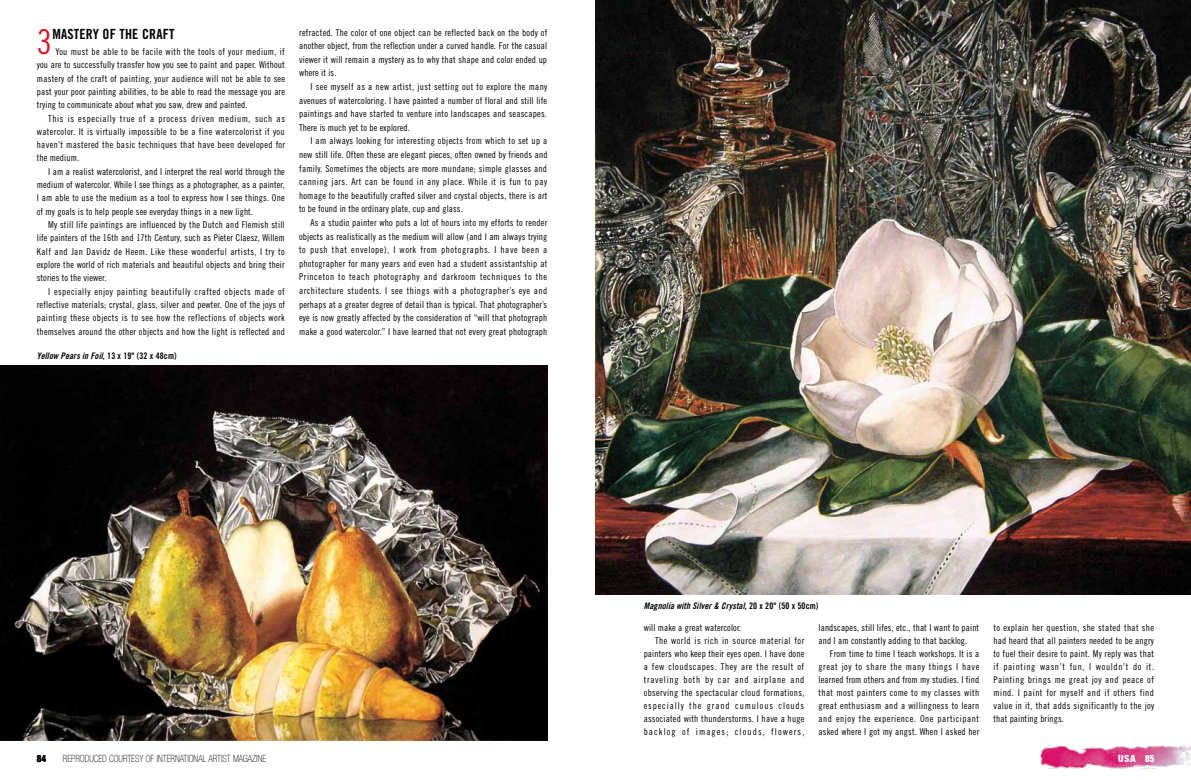
<style>
.page{position:relative;width:1191px;height:780px;background:#fff}
.page>*{position:absolute;margin:0;border:0;box-sizing:border-box;transform-origin:0 0}
.t1{font:34.3px "Trade Gothic Cond Eighteen";color:#d81826}
.t2{font:14px "Trade Gothic Bold Cond Twenty";letter-spacing:.01em;color:#000}
.t3{font:100 condensed 10px "Helvetica Neue";color:#000;scale:.9 1}
.t4{font:900 condensed 10px "Helvetica Neue";color:#fffefe}
.t5{font:800 condensed 10px "Helvetica Neue";color:#000;scale:.9 1}
.t6{font:9.4px/13.6px "Trade Gothic Cond Eighteen";letter-spacing:.015em;color:#000;text-align:justify}
.t7{font:9.4px "Trade Gothic Cond Eighteen";letter-spacing:.035em;color:#000}
.t8{font:9.4px "Trade Gothic Cond Eighteen";letter-spacing:.055em;color:#000}
.t9{font:9.4px "Trade Gothic Cond Eighteen";letter-spacing:.05em;color:#000}
.t10{font:9.4px "Trade Gothic Cond Eighteen";letter-spacing:.075em;color:#000}
.t11{font:9.4px "Trade Gothic Cond Eighteen";letter-spacing:.095em;color:#000}
.t12{font:9.4px "Trade Gothic Cond Eighteen";letter-spacing:.115em;color:#000}
.t13{font:9px "Trade Gothic Bold Cond Twenty Obl";letter-spacing:.01em;color:#000}
.s1{font-family:"Trade Gothic Bold Cond Twenty"}
</style>
<div class="page">
<img style="left:1039px;top:745px;width:152px;height:23px">
<img style="left:595px;top:0;width:596px;height:594px">
<img style="left:0;top:366px;width:547px;height:374px">
<h1 class="t1" style="left:37px;top:21px;width:17px">3</h1>
<h2 class="t2" style="left:52px;top:26px;width:122px">Mastery of the Craft</h2>
<p class="t6" style="left:37px;top:45px;width:250px;line-height:13.3px;text-indent:19px">You must be able to be facile with the tools of your medium, if you are to successfully transfer how you see to paint and paper. Without mastery of the craft of painting, your audience will not be able to see past your poor painting abilities, to be able to read the message you are trying to communicate about what you saw, drew and painted.</p>
<p class="t6" style="left:37px;top:111px;width:250px;line-height:13.3px;text-indent:11px">This is especially true of a process driven medium, such as watercolor. It is virtually impossible to be a fine watercolorist if you haven’t mastered the basic techniques that have been developed for the medium.</p>
<p class="t6" style="left:37px;top:165px;width:249px;line-height:13.3px;text-indent:11px">I am a realist watercolorist, and I interpret the real world through the medium of watercolor. While I see things as a photographer, as a painter, I am able to use the medium as a tool to express how I see things. One of my goals is to help people see everyday things in a new light.</p>
<p class="t6" style="left:37px;top:218px;width:249px;line-height:13.3px;text-indent:11px">My still life paintings are influenced by the Dutch and Flemish still life painters of the 16th and 17th Century, such as Pieter Claesz, Willem Kalf and Jan Davidz de Heem. Like these wonderful artists, I try to explore the world of rich materials and beautiful objects and bring their stories to the viewer.</p>
<p class="t6" style="left:37px;top:284px;width:250px;line-height:13.3px;text-indent:11px">I especially enjoy painting beautifully crafted objects made of reflective materials; crystal, glass, silver and pewter. One of the joys of painting these objects is to see how the reflections of objects work themselves around the other objects and how the light is reflected and</p>
<p class="t13" style="left:37px;top:351px;width:141px">Yellow Pears in Foil<span class="s1">, 13 x 19" (32 x 48cm)</span></p>
<p class="t6" style="left:299px;top:25px;width:250px">refracted. The color of one object can be reflected back on the body of another object, from the reflection under a curved handle. For the casual viewer it will remain a mystery as to why that shape and color ended up where it is.</p>
<p class="t6" style="left:299px;top:80px;width:250px;text-indent:11px">I see myself as a new artist, just setting out to explore the many avenues of watercoloring. I have painted a number of floral and still life paintings and have started to venture into landscapes and seascapes.<br>There is much yet to be explored.</p>
<p class="t6" style="left:299px;top:134px;width:250px;text-indent:11px">I am always looking for interesting objects from which to set up a new still life. Often these are elegant pieces, often owned by friends and family. Sometimes the objects are more mundane; simple glasses and canning jars. Art can be found in any place. While it is fun to pay homage to the beautifully crafted silver and crystal objects, there is art to be found in the ordinary plate, cup and glass.</p>
<p class="t6" style="left:299px;top:216px;width:250px;text-indent:11px">As a studio painter who puts a lot of hours into my efforts to render objects as realistically as the medium will allow (and I am always trying to push that envelope), I work from photographs. I have been a photographer for many years and even had a student assistantship at Princeton to teach photography and darkroom techniques to the architecture students. I see things with a photographer’s eye and perhaps at a greater degree of detail than is typical. That photographer’s eye is now greatly affected by the consideration of “will that photograph make a good watercolor.” I have learned that not every great photograph</p>
<p class="t13" style="left:644px;top:600px;width:176px">Magnolia with Silver &amp; Crystal<span class="s1">, 20 x 20" (50 x 50cm)</span></p>
<p class="t6" style="left:643px;top:621px;width:99px">will make a great watercolor.</p>
<p class="t9" style="left:655px;top:635px;width:151px">The world is rich in source material for</p>
<p class="t6" style="left:643px;top:647px;width:162px">painters who keep their eyes open. I have done</p>
<p class="t8" style="left:643px;top:661px;width:162px">a few cloudscapes. They are the result of</p>
<p class="t10" style="left:643px;top:674px;width:162px">traveling both by car and airplane and</p>
<p class="t7" style="left:643px;top:687px;width:162px">observing the spectacular cloud formations,</p>
<p class="t11" style="left:643px;top:700px;width:162px">especially the grand cumulous clouds</p>
<p class="t6" style="left:643px;top:712px;width:162px">associated with thunderstorms. I have a huge</p>
<p class="t12" style="left:643px;top:726px;width:162px">backlog of images; clouds, flowers,</p>
<p class="t6" style="left:818px;top:621px;width:162px;line-height:13px">landscapes, still lifes, etc., that I want to paint and I am constantly adding to that backlog.</p>
<p class="t6" style="left:818px;top:647px;width:162px;line-height:13px;text-indent:11px">From time to time I teach workshops. It is a great joy to share the many things I have learned from others and from my studies. I find that most painters come to my classes with great enthusiasm and a willingness to learn and enjoy the experience. One participant asked where I got my angst. When I asked her</p>
<p class="t6" style="left:993px;top:621px;width:162px;line-height:13px">to explain her question, she stated that she had heard that all painters needed to be angry to fuel their desire to paint. My reply was that if painting wasn’t fun, I wouldn’t do it.<br>Painting brings me great joy and peace of mind. I paint for myself and if others find value in it, that adds significantly to the joy that painting brings.</p>
<p class="t5" style="left:37px;top:752px;width:12px">84</p>
<p class="t4" style="left:1118px;top:751px;width:38px">USA 85</p>
<p class="t3" style="left:63px;top:752px;width:227px">REPRODUCED COURTESY OF INTERNATIONAL ARTIST MAGAZINE</p>
</div>
